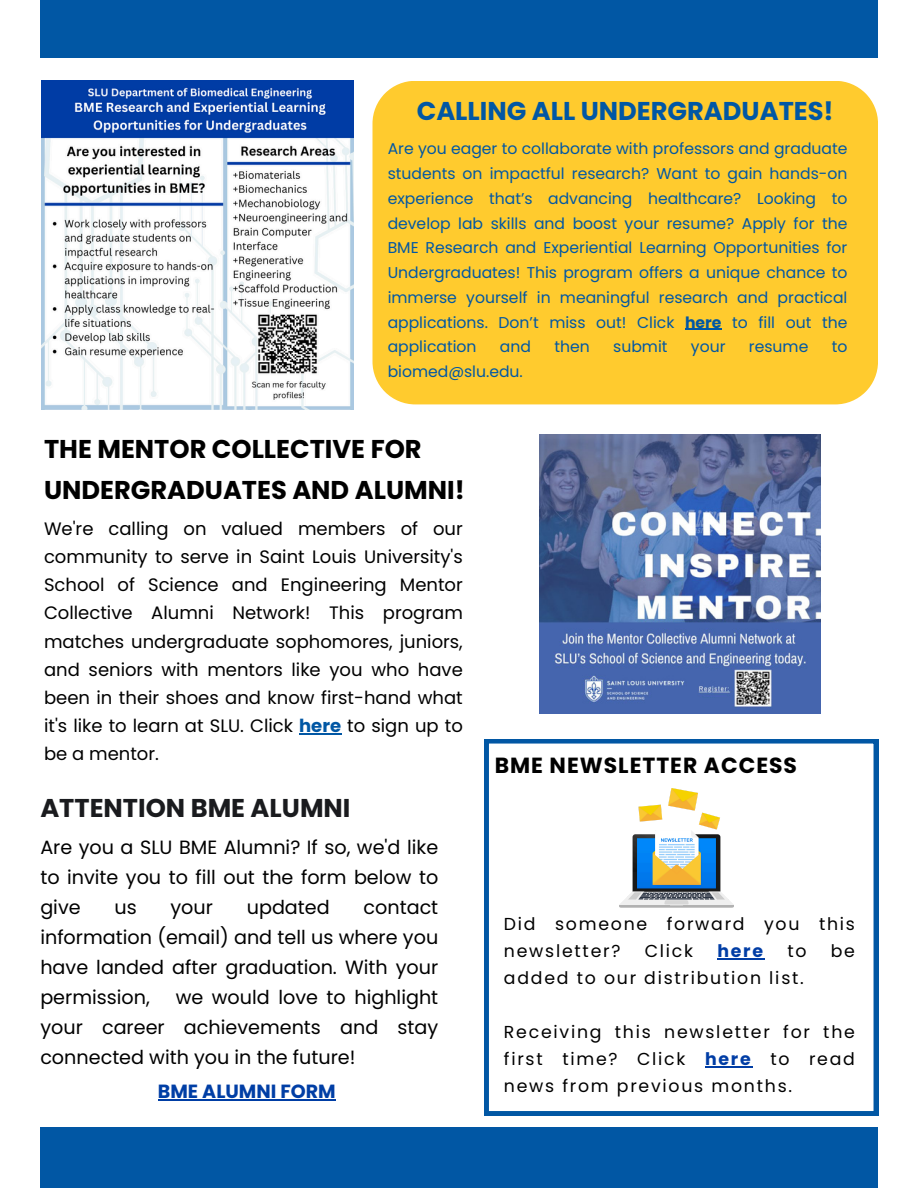
<style>
.page{position:relative;width:918px;height:1188px;background:#fff}
.page>*{position:absolute;margin:0;border:0;box-sizing:border-box;transform-origin:0 0}
.t1{font:700 25.8px/40.5px "Poppins";color:#000}
.t2{font:700 25.8px "Poppins";color:#0157a4}
.t3{font:700 25.8px "Poppins";color:#1a1b1e}
.t4{font:700 21.9px "Poppins";letter-spacing:.045em;color:#000}
.t5{font:19.2px/30px "Poppins";color:#000;text-align:justify}
.t6{font:700 19.05px "Poppins";color:#003ea5}
.t7{font:18px/28.2px "Poppins";color:#000;text-align:justify}
.t8{font:17.4px/27px "Poppins";letter-spacing:.1em;color:#000}
.t9{font:700 17.4px "Poppins";color:#003da5}
.t10{font:15.6px/24.8px "Poppins";color:#0157a4;text-align:justify}
.s1{font-weight:700}
.s2{font-weight:700;color:#0157a4}
.s3{font-weight:700;color:#003da5}
</style>
<div class="page">
<div style="left:40px;top:0;width:838px;height:58px;background:#0157a4"></div>
<img style="left:539px;top:435px;width:282px;height:279px">
<div style="left:40px;top:1127px;width:838px;height:61px;background:#0157a4"></div>
<div style="left:372px;top:81px;width:506px;height:323px;background:#ffcb2e"></div>
<img style="left:42px;top:81px;width:311px;height:328px">
<svg style="left:484px;top:739px;width:394px;height:377px"></svg>
<img style="left:620px;top:788px;width:113px;height:119px">
<hr style="left:299px;top:733px;width:42px;height:1px;background:#0157a4">
<hr style="left:685px;top:329px;width:37px;height:1px;background:#0157a4">
<hr style="left:717px;top:958px;width:48px;height:2px;background:#003da5">
<hr style="left:705px;top:1066px;width:48px;height:2px;background:#003da5">
<hr style="left:158px;top:1100px;width:178px;height:1px;background:#003ea5">
<h4 class="t2" style="left:417px;top:93px;width:418px">CALLING ALL UNDERGRADUATES!</h4>
<h1 class="t10" style="left:388px;top:137px;width:461px">Are you eager to collaborate with professors and graduate students on impactful research? Want to gain hands-on experience that’s advancing healthcare? Looking to develop lab skills and boost your resume? Apply for the BME Research and Experiential Learning Opportunities for Undergraduates! This program offers a unique chance to immerse yourself in meaningful research and practical applications. Don’t miss out! Click <span class="s1">here</span> to fill out the application</h1>
<h1 class="t10" style="left:500px;top:335px;width:33px">and</h1>
<h1 class="t10" style="left:554px;top:335px;width:37px">then</h1>
<h1 class="t10" style="left:613px;top:335px;width:56px">submit</h1>
<h1 class="t10" style="left:691px;top:335px;width:36px">your</h1>
<h1 class="t10" style="left:749px;top:335px;width:61px">resume</h1>
<h1 class="t10" style="left:832px;top:335px;width:17px">to</h1>
<h1 class="t10" style="left:388px;top:359px;width:137px">biomed@slu.edu.</h1>
<h1 class="t1" style="left:44px;top:429px;width:422px">THE MENTOR COLLECTIVE FOR<br>UNDERGRADUATES AND ALUMNI!</h1>
<p class="t7" style="left:44px;top:515px;width:420px">We're calling on valued members of our community to serve in Saint Louis University's School of Science and Engineering Mentor Collective Alumni Network! This program matches undergraduate sophomores, juniors, and seniors with mentors like you who have been in their shoes and know first-hand what it's like to learn at SLU. Click <span class="s2">here</span> to sign up to be a mentor.</p>
<p class="t3" style="left:40px;top:790px;width:312px">ATTENTION BME ALUMNI</p>
<p class="t5" style="left:40px;top:832px;width:399px">Are you a SLU BME Alumni? If so, we'd like to invite you to fill out the form below to give</p>
<p class="t5" style="left:114px;top:892px;width:24px">us</p>
<p class="t5" style="left:171px;top:892px;width:44px">your</p>
<p class="t5" style="left:247px;top:892px;width:85px">updated</p>
<p class="t5" style="left:40px;top:892px;width:399px;text-indent:323px">contact information (email) and tell us where you have landed after graduation. With your permission,</p>
<p class="t5" style="left:40px;top:982px;width:399px;text-indent:135px">we would love to highlight your career achievements and stay connected with you in the future!</p>
<h4 class="t6" style="left:158px;top:1078px;width:179px">BME ALUMNI FORM</h4>
<h4 class="t4" style="left:495px;top:750px;width:304px">BME NEWSLETTER ACCESS</h4>
<h2 class="t8" style="left:504px;top:911px;width:352px">Did someone forward you this newsletter?</h2>
<h2 class="t8" style="left:645px;top:938px;width:50px">Click</h2>
<h2 class="t9" style="left:717px;top:939px;width:47px">here</h2>
<h2 class="t8" style="left:787px;top:938px;width:21px">to</h2>
<h2 class="t8" style="left:831px;top:938px;width:26px">be</h2>
<h2 class="t8" style="left:504px;top:965px;width:301px">added to our distribution list.</h2>
<p class="t8" style="left:504px;top:1019px;width:353px;text-align:justify">Receiving this newsletter for the first time? Click <span class="s3">here</span> to read news from previous months.</p>
</div>
